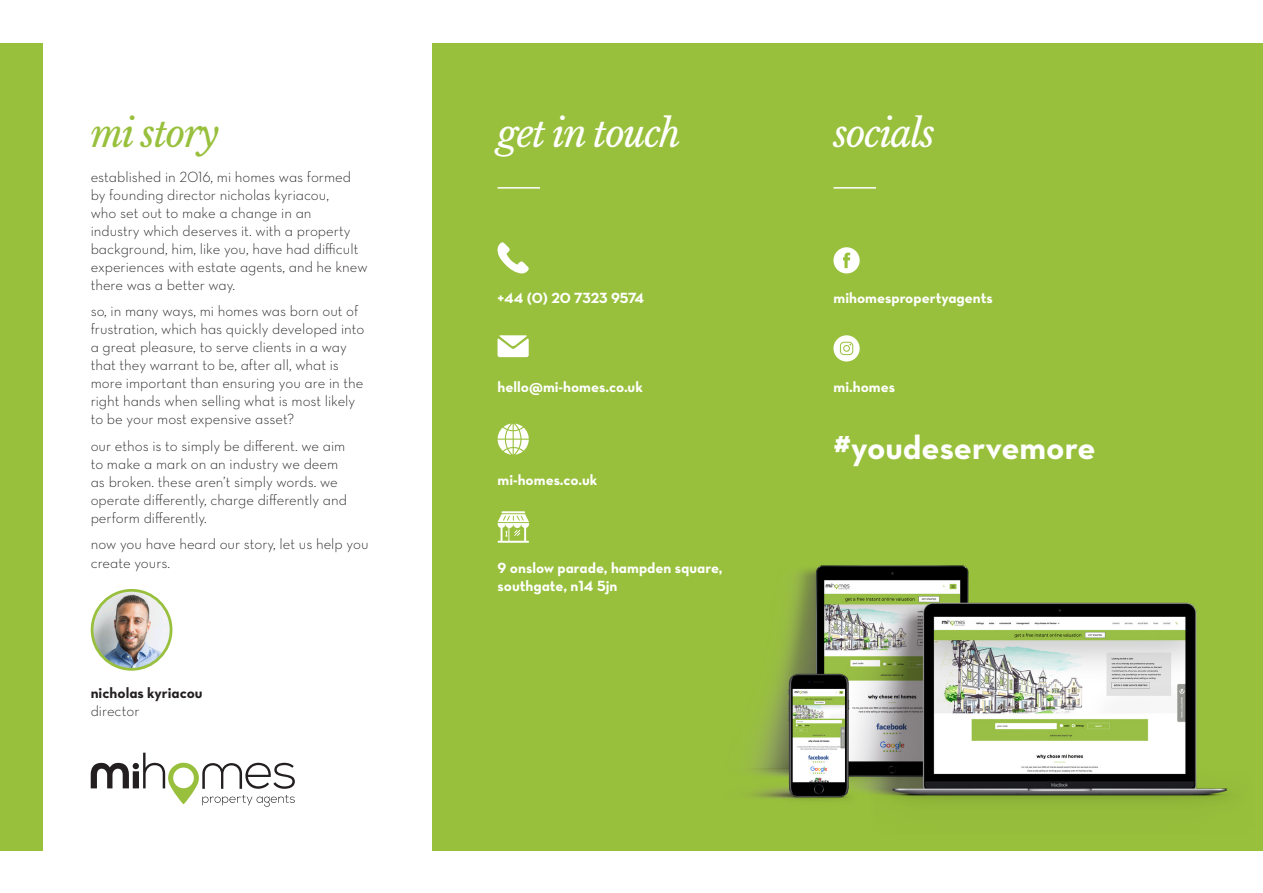
<style>
.page{position:relative;width:1263px;height:893px;background:#fff}
.page>*{position:absolute;margin:0;border:0;box-sizing:border-box;transform-origin:0 0}
.t1{font:italic 37.5px "Libre Baskerville";letter-spacing:-.04em;color:#fff}
.t2{font:italic 37.5px "Libre Baskerville";letter-spacing:-.04em;color:#98c03c}
.t3{font:33.9px "Neutra Text Bold Alt";color:#fff}
.t4{font:15px/18px "Neutra Text Light Alt";color:#231f20}
.t5{font:15px/18px "Neutra Text Bold Alt";color:#fff}
.t6{font:15px "Neutra Text Bold Alt";letter-spacing:-.02em;color:#fff}
.t7{font:15px "Neutra Text Bold Alt";color:#231f20}
</style>
<div class="page">
<img style="left:92px;top:590px;width:79px;height:79px;border-radius:39px">
<div style="left:91px;top:589px;width:81px;height:82px;border:3px solid #98c03c;border-radius:50%"></div>
<div style="left:432px;top:43px;width:831px;height:807px;background:#98c03c"></div>
<svg style="left:833px;top:247px;width:27px;height:26px"></svg>
<svg style="left:833px;top:335px;width:27px;height:26px"></svg>
<svg style="left:497px;top:335px;width:32px;height:22px"></svg>
<svg style="left:497px;top:242px;width:32px;height:32px"></svg>
<svg style="left:498px;top:424px;width:31px;height:31px"></svg>
<svg style="left:498px;top:511px;width:31px;height:32px"></svg>
<div style="left:0;top:43px;width:43px;height:807px;background:#98c03c"></div>
<hr style="left:497px;top:187px;width:43px;height:2px;background:#fff">
<hr style="left:833px;top:187px;width:43px;height:2px;background:#fff">
<svg style="left:91px;top:753px;width:204px;height:54px"></svg>
<img style="left:707px;top:565px;width:556px;height:286px">
<p class="t2" style="left:91px;top:111px;width:130px">mi story</p>
<p class="t4" style="left:91px;top:168px;width:278px">established in 2016, mi homes was formed by founding director nicholas kyriacou,<br>who set out to make a change in an<br>industry which deserves it. with a property background, him, like you, have had difficult experiences with estate agents, and he knew there was a better way.</p>
<p class="t4" style="left:91px;top:302px;width:275px">so, in many ways, mi homes was born out of frustration, which has quickly developed into a great pleasure, to serve clients in a way that they warrant to be, after all, what is more important than ensuring you are in the right hands when selling what is most likely to be your most expensive asset?</p>
<p class="t4" style="left:91px;top:437px;width:258px">our ethos is to simply be different. we aim to make a mark on an industry we deem as broken. these aren’t simply words. we operate differently, charge differently and perform differently.</p>
<p class="t4" style="left:91px;top:535px;width:279px">now you have heard our story, let us help you create yours.</p>
<p class="t7" style="left:91px;top:684px;width:113px">nicholas kyriacou</p>
<p class="t4" style="left:91px;top:702px;width:50px">director</p>
<p class="t1" style="left:497px;top:111px;width:185px">get in touch</p>
<p class="t1" style="left:833px;top:111px;width:103px">socials</p>
<p class="t6" style="left:497px;top:289px;width:148px">+44 (0) 20 7323 9574</p>
<p class="t5" style="left:833px;top:289px;width:161px">mihomespropertyagents</p>
<p class="t5" style="left:497px;top:377px;width:147px">hello@mi-homes.co.uk</p>
<p class="t5" style="left:497px;top:470px;width:101px">mi-homes.co.uk</p>
<p class="t5" style="left:498px;top:558px;width:227px">9 onslow parade, hampden square, southgate, n14 5jn</p>
<p class="t5" style="left:833px;top:377px;width:63px">mi.homes</p>
<p class="t3" style="left:833px;top:427px;width:264px">#youdeservemore</p>
</div>
